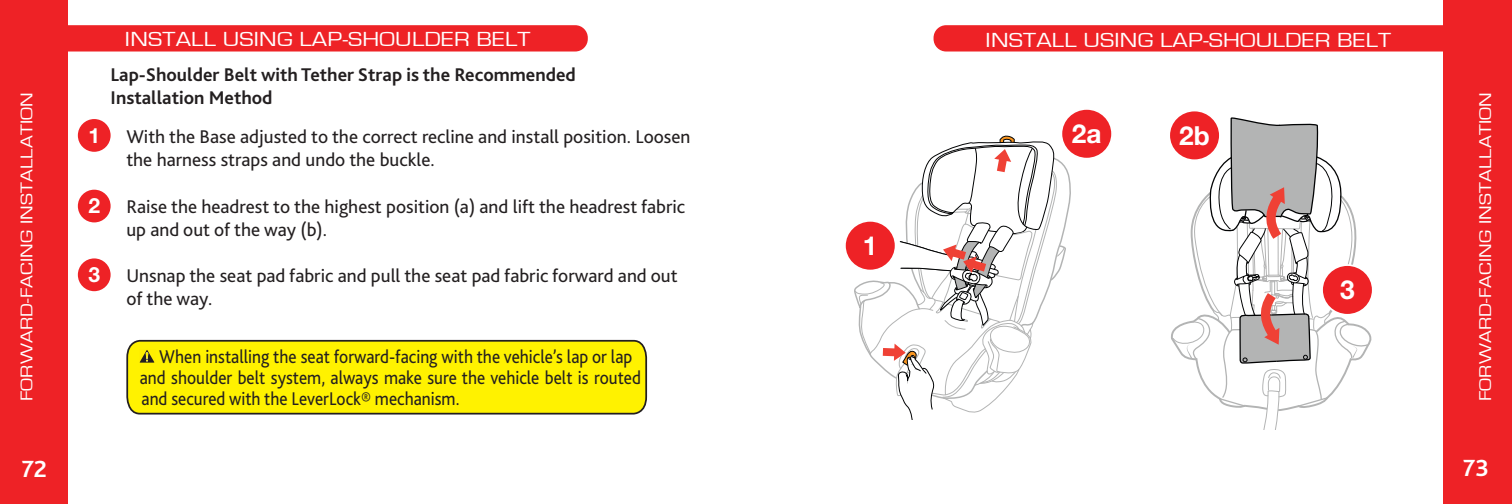
<style>
.page{position:relative;width:1512px;height:504px;background:#fff}
.page>*{position:absolute;margin:0;border:0;box-sizing:border-box;transform-origin:0 0}
.t1{font:700 26.25px "Helvetica Neue LT Std";color:#fff}
.t2{font:700 24.5px "Bliss 2";color:#fff}
.t3{font:21px "Eurostile";letter-spacing:.01em;color:#fff;scale:1.2 1}
.t4{font:700 21px "Helvetica Neue LT Std";color:#fff}
.t5{font:19.25px/23.1px "Bliss 2";color:#231f20}
.t6{font:19.25px/21px "Bliss 2";color:#231f20;scale:.9 1}
.t7{font:700 19.25px "Bliss 2";color:#231f20}
.t8{font:17.5px "Eurostile";letter-spacing:.01em;color:#fff;scale:1.2 1}
</style>
<div class="page">
<div style="left:0;top:0;width:68px;height:504px;background:#ee2226"></div>
<div style="left:1443px;top:0;width:69px;height:504px;background:#ee2226"></div>
<div style="left:934px;top:25px;width:539px;height:27px;background:#ee2226;border-radius:13px"></div>
<div style="left:26px;top:25px;width:562px;height:27px;background:#ee2226;border-radius:13px"></div>
<div style="left:78px;top:119px;width:33px;height:33px;background:#ee2226;border-radius:50%"></div>
<div style="left:78px;top:190px;width:33px;height:32px;background:#ee2226;border-radius:50%"></div>
<div style="left:78px;top:258px;width:33px;height:33px;background:#ee2226;border-radius:50%"></div>
<svg style="left:854px;top:135px;width:217px;height:285px"></svg>
<svg style="left:1171px;top:117px;width:201px;height:312px"></svg>
<div style="left:1061px;top:109px;width:51px;height:50px;background:#ee2226;border-radius:50%"></div>
<div style="left:1060px;top:108px;width:53px;height:52px;border:2px solid #fff;border-radius:50%"></div>
<div style="left:845px;top:221px;width:51px;height:50px;background:#ee2226;border-radius:50%"></div>
<div style="left:844px;top:220px;width:53px;height:51px;border:2px solid #fff;border-radius:50%"></div>
<div style="left:1322px;top:265px;width:51px;height:50px;background:#ee2226;border-radius:50%"></div>
<div style="left:1321px;top:264px;width:53px;height:52px;border:2px solid #fff;border-radius:50%"></div>
<div style="left:1169px;top:111px;width:51px;height:49px;background:#ee2226;border-radius:50%"></div>
<div style="left:1168px;top:110px;width:53px;height:51px;border:2px solid #fff;border-radius:50%"></div>
<svg style="left:126px;top:339px;width:522px;height:76px"></svg>
<p class="t3" style="left:125px;top:28px;width:340px">INSTALL USING LAP-SHOULDER BELT</p>
<p class="t3" style="left:986px;top:28px;width:340px">INSTALL USING LAP-SHOULDER BELT</p>
<p class="t7" style="left:111px;top:62px;width:467px">Lap-Shoulder Belt with Tether Strap is the Recommended</p>
<p class="t7" style="left:111px;top:85px;width:164px">Installation Method</p>
<p class="t8" style="left:17px;top:401px;width:259px;rotate:-90deg">FORWARD-FACING INSTALLATION</p>
<p class="t8" style="left:1476px;top:401px;width:259px;rotate:-90deg">FORWARD-FACING INSTALLATION</p>
<p class="t1" style="left:1072px;top:118px;width:31px">2a</p>
<p class="t1" style="left:1179px;top:119px;width:32px">2b</p>
<p class="t4" style="left:88px;top:122px;width:13px">1</p>
<p class="t5" style="left:126px;top:125px;width:566px">With the Base adjusted to the correct recline and install position. Loosen the harness straps and undo the buckle.</p>
<p class="t5" style="left:126px;top:194px;width:560px">Raise the headrest to the highest position (a) and lift the headrest fabric up and out of the way (b).</p>
<p class="t5" style="left:126px;top:264px;width:553px">Unsnap the seat pad fabric and pull the seat pad fabric forward and out of the way.</p>
<p class="t4" style="left:88px;top:193px;width:13px">2</p>
<p class="t1" style="left:863px;top:230px;width:16px">1</p>
<p class="t4" style="left:88px;top:262px;width:13px">3</p>
<p class="t1" style="left:1340px;top:274px;width:16px">3</p>
<p class="t6" style="left:140px;top:345px;width:559px;text-indent:20px">When installing the seat forward-facing with the vehicle’s lap or lap and shoulder belt system, always make sure the vehicle belt is routed and secured with the LeverLock® mechanism.</p>
<p class="t2" style="left:22px;top:454px;width:27px">72</p>
<p class="t2" style="left:1463px;top:453px;width:27px">73</p>
</div>
